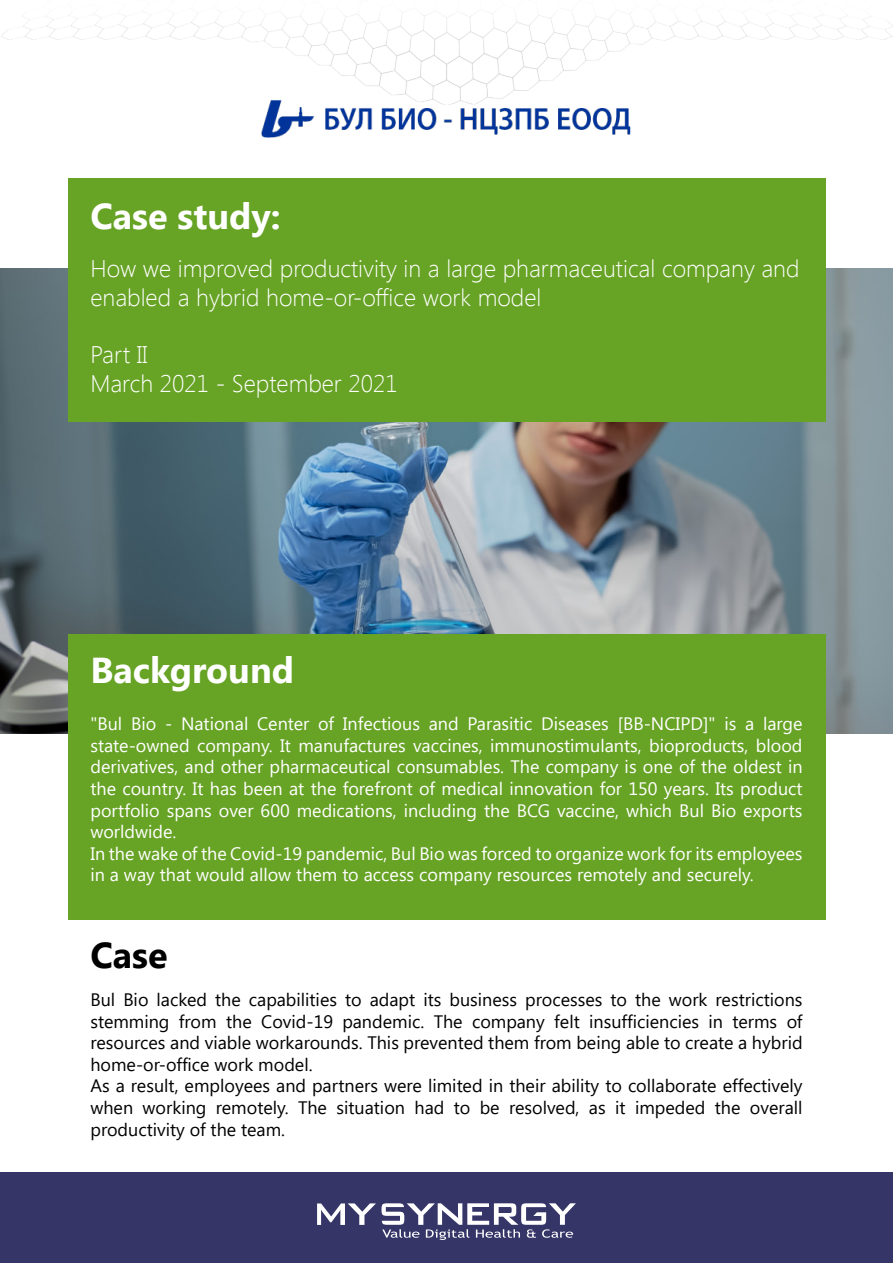
<style>
.page{position:relative;width:893px;height:1263px;background:#fff}
.page>*{position:absolute;margin:0;border:0;box-sizing:border-box;transform-origin:0 0}
.t1{font:700 36px "Segoe UI";color:#fff}
.t2{font:700 36px "Segoe UI";color:#000}
.t3{font:300 24px/28.8px "Segoe UI";color:#fff}
.t4{font:18px/21.6px "Segoe UI";color:#fff}
.t5{font:18px/21.6px "Segoe UI";color:#000}
</style>
<div class="page">
<div style="left:0;top:1173px;width:893px;height:90px;background:#353568"></div>
<img style="left:1px;top:12px;width:892px;height:88px">
<img style="left:0;top:268px;width:893px;height:465px">
<div style="left:68px;top:178px;width:757px;height:243px;background:#67a325"></div>
<div style="left:68px;top:634px;width:757px;height:286px;background:#67a325"></div>
<img style="left:262px;top:100px;width:369px;height:37px">
<svg style="left:317px;top:1203px;width:259px;height:37px"></svg>
<h1 class="t1" style="left:90px;top:196px;width:192px">Case study:</h1>
<h2 class="t3" style="left:90px;top:253px;width:711px">How we improved productivity in a large pharmaceutical company and enabled a hybrid home-or-office work model</h2>
<h2 class="t3" style="left:90px;top:340px;width:309px">Part II<br>March 2021 - September 2021</h2>
<h1 class="t1" style="left:90px;top:650px;width:205px">Background</h1>
<p class="t4" style="left:90px;top:713px;width:714px">"Bul Bio - National Center of Infectious and Parasitic Diseases [BB-NCIPD]" is a large state-owned company. It manufactures vaccines, immunostimulants, bioproducts, blood derivatives, and other pharmaceutical consumables. The company is one of the oldest in the country. It has been at the forefront of medical innovation for 150 years. Its product portfolio spans over 600 medications, including the BCG vaccine, which Bul Bio exports worldwide.<br>In the wake of the Covid-19 pandemic, Bul Bio was forced to organize work for its employees in a way that would allow them to access company resources remotely and securely.</p>
<h1 class="t2" style="left:90px;top:935px;width:79px">Case</h1>
<p class="t5" style="left:90px;top:989px;width:714px">Bul Bio lacked the capabilities to adapt its business processes to the work restrictions stemming from the Covid-19 pandemic. The company felt insufficiencies in terms of resources and viable workarounds. This prevented them from being able to create a hybrid home-or-office work model.<br>As a result, employees and partners were limited in their ability to collaborate effectively when working remotely. The situation had to be resolved, as it impeded the overall productivity of the team.</p>
</div>
